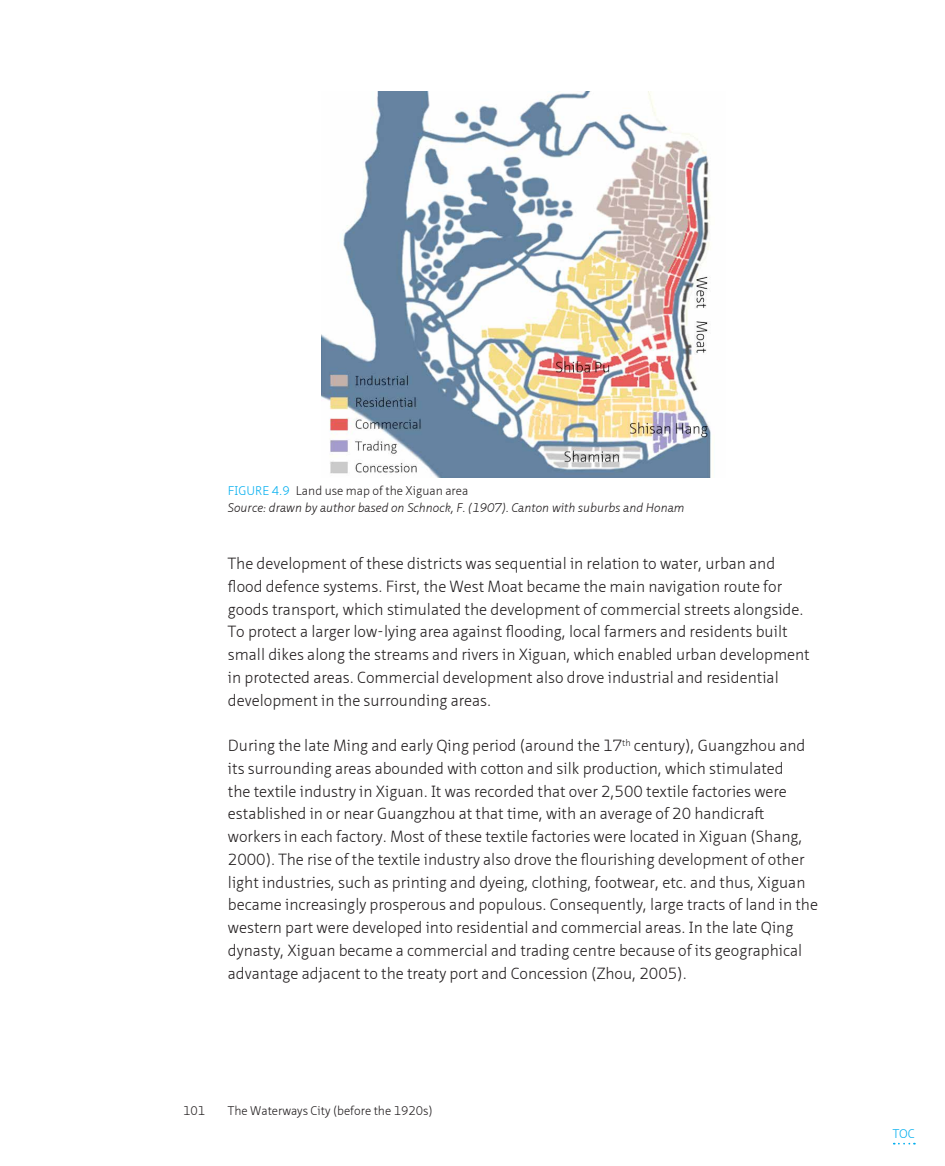
<style>
.page{position:relative;width:945px;height:1166px;background:#fff}
.page>*{position:absolute;margin:0;border:0;box-sizing:border-box;transform-origin:0 0}
.BODY_Normal{font:300 15.75px/22.8px "Neue Sans Pro";color:#231f20}
.FIGURE_Footnote{font:italic 300 12.25px "Neue Sans Pro";color:#231f20}
.t1{font:300 12.25px "Neue Sans Pro";color:#231f20}
.t2{font:300 12.25px "Neue Sans Pro";color:#00aeef}
.s1{color:#00aeef}
</style>
<div class="page">
<img style="left:321px;top:91px;width:390px;height:387px">
<svg style="left:894px;top:1142px;width:21px;height:2px"></svg>
<p class="t2" style="left:228px;top:482px;width:14px">Figure</p>
<p class="t1" style="left:272px;top:482px;width:198px"><span class="s1">4.9</span> Land use map of the Xiguan area</p>
<p class="FIGURE_Footnote" style="left:228px;top:499px;width:458px">Source: drawn by author based on Schnock, F. (1907). Canton with suburbs and Honam</p>
<p class="BODY_Normal" style="left:228px;top:552px;width:583px">The development of these districts was sequential in relation to water, urban and flood defence systems. First, the West Moat became the main navigation route for goods transport, which stimulated the development of commercial streets alongside.<br>To protect a larger low-lying area against flooding, local farmers and residents built small dikes along the streams and rivers in Xiguan, which enabled urban development in protected areas. Commercial development also drove industrial and residential development in the surrounding areas.</p>
<p class="BODY_Normal" style="left:228px;top:734px;width:592px">During the late Ming and early Qing period (around the 17<sup>th</sup> century), Guangzhou and its surrounding areas abounded with cotton and silk production, which stimulated<br>the textile industry in Xiguan. It was recorded that over 2,500 textile factories were established in or near Guangzhou at that time, with an average of 20 handicraft workers in each factory. Most of these textile factories were located in Xiguan (Shang, 2000). The rise of the textile industry also drove the flourishing development of other light industries, such as printing and dyeing, clothing, footwear, etc. and thus, Xiguan became increasingly prosperous and populous. Consequently, large tracts of land in the western part were developed into residential and commercial areas. In the late Qing dynasty, Xiguan became a commercial and trading centre because of its geographical advantage adjacent to the treaty port and Concession (Zhou, 2005).</p>
<p class="t1" style="left:183px;top:1102px;width:24px">101</p>
<p class="t1" style="left:228px;top:1102px;width:206px">The Waterways City (before the 1920s)</p>
<p class="t2" style="left:893px;top:1125px;width:23px">TOC</p>
</div>
